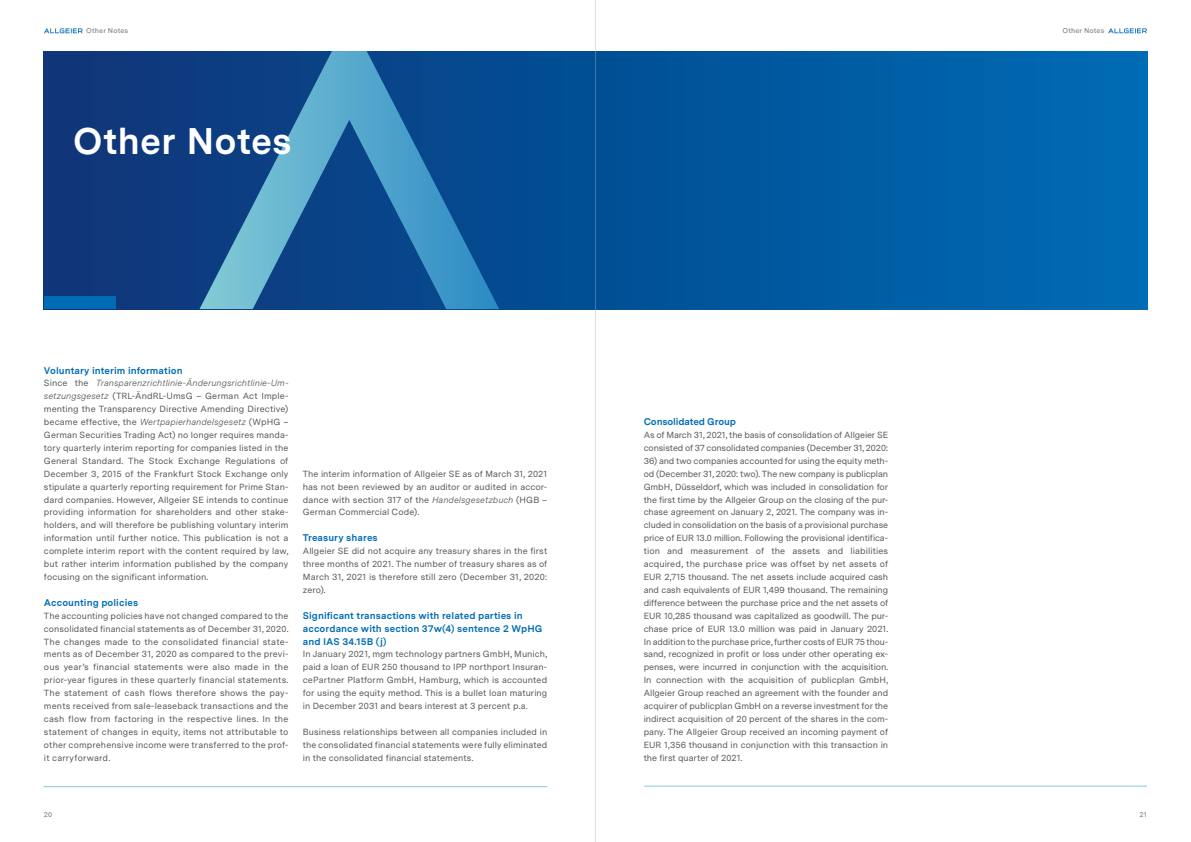
<style>
.page{position:relative;width:1191px;height:842px;background:#fff}
.page>*{position:absolute;margin:0;border:0;box-sizing:border-box;transform-origin:0 0}
.t1{font:700 37px "Messina Sans";color:#fff}
.t2{font:700 9.7px/12.9px "Messina Sans";letter-spacing:.005em;color:#006cb5}
.t3{font:700 9.7px "Messina Sans";letter-spacing:-.015em;color:#006cb5}
.t4{font:8.9px/12.9px "Messina Sans";letter-spacing:.005em;color:#575756;text-align:justify}
.t5{font:600 7px "Messina Sans";letter-spacing:.02em;color:#878787}
.s1{font-style:italic}
</style>
<div class="page">
<svg style="left:44px;top:51px;width:1103px;height:258px;background:#02549a"></svg>
<svg style="left:199px;top:51px;width:300px;height:258px;background:#22639e"></svg>
<div style="left:44px;top:296px;width:72px;height:13px;background:#006cb5"></div>
<hr style="left:644px;top:786px;width:503px;height:1px;background:#84ccd5">
<hr style="left:43px;top:786px;width:504px;height:1px;background:#84ccd5">
<svg style="left:1108px;top:28px;width:38px;height:5px"></svg>
<svg style="left:44px;top:28px;width:39px;height:5px"></svg>
<hr style="left:595px;top:0;width:1px;height:842px;background:#b3b2b2">
<p class="t5" style="left:86px;top:26px;width:43px">Other Notes</p>
<p class="t5" style="left:1062px;top:26px;width:43px">Other Notes</p>
<h1 class="t1" style="left:73px;top:114px;width:220px">Other Notes</h1>
<p class="t2" style="left:44px;top:363px;width:140px">Voluntary interim information</p>
<p class="t4" style="left:44px;top:377px;width:246px">Since the <span class="s1">Transparenzrichtlinie-Änderungsrichtlinie-Um&shy;setzungsgesetz</span> (TRL-ÄndRL-UmsG – German Act Imple&shy;menting the Transparency Directive Amending Directive) became effective, the <span class="s1">Wertpapierhandelsgesetz</span> (WpHG – German Securities Trading Act) no longer requires manda&shy;tory quarterly interim reporting for companies listed in the General Standard. The Stock Exchange Regulations of December 3, 2015 of the Frankfurt Stock Exchange only stipulate a quarterly reporting requirement for Prime Stan&shy;dard companies. However, Allgeier SE intends to continue providing information for shareholders and other stake&shy;holders, and will therefore be publishing voluntary interim information until further notice. This publication is not a complete interim report with the content required by law, but rather interim information published by the company focusing on the significant information.</p>
<p class="t2" style="left:44px;top:595px;width:96px">Accounting policies</p>
<p class="t4" style="left:44px;top:609px;width:246px">The accounting policies have not changed compared to the consolidated financial statements as of December 31, 2020.<br>The changes made to the consolidated financial state&shy;ments as of December 31, 2020 as compared to the previ&shy;ous year’s financial statements were also made in the prior-year figures in these quarterly financial statements.<br>The statement of cash flows therefore shows the pay&shy;ments received from sale-leaseback transactions and the cash flow from factoring in the respective lines. In the statement of changes in equity, items not attributable to other comprehensive income were transferred to the prof&shy;it carryforward.</p>
<p class="t4" style="left:303px;top:467px;width:246px">The interim information of Allgeier SE as of March 31, 2021 has not been reviewed by an auditor or audited in accor&shy;dance with section 317 of the <span class="s1">Handelsgesetzbuch</span> (HGB – German Commercial Code).</p>
<p class="t2" style="left:303px;top:531px;width:76px">Treasury shares</p>
<p class="t4" style="left:303px;top:544px;width:246px">Allgeier SE did not acquire any treasury shares in the first three months of 2021. The number of treasury shares as of March 31, 2021 is therefore still zero (December 31, 2020: zero).</p>
<p class="t2" style="left:303px;top:608px;width:241px">Significant transactions with related parties in accordance with section 37w(4) sentence 2 WpHG and IAS 34.15B (j)</p>
<p class="t4" style="left:303px;top:647px;width:246px">In January 2021, mgm technology partners GmbH, Munich, paid a loan of EUR 250 thousand to IPP northport Insuran&shy;cePartner Platform GmbH, Hamburg, which is accounted for using the equity method. This is a bullet loan maturing in December 2031 and bears interest at 3 percent p.a.</p>
<p class="t4" style="left:303px;top:725px;width:246px">Business relationships between all companies included in the consolidated financial statements were fully eliminated in the consolidated financial statements.</p>
<p class="t3" style="left:643px;top:414px;width:94px">Consolidated Group</p>
<p class="t4" style="left:643px;top:428px;width:246px">As of March 31, 2021, the basis of consolidation of Allgeier SE consisted of 37 consolidated companies (December 31, 2020:</p>
<p class="t4" style="left:643px;top:454px;width:246px">36) and two companies accounted for using the equity meth&shy;od (December 31, 2020: two). The new company is publicplan GmbH, Düsseldorf, which was included in consolidation for the first time by the Allgeier Group on the closing of the pur&shy;chase agreement on January 2, 2021. The company was in&shy;cluded in consolidation on the basis of a provisional purchase price of EUR 13.0 million. Following the provisional identifica&shy;tion and measurement of the assets and liabilities acquired, the purchase price was offset by net assets of EUR 2,715 thousand. The net assets include acquired cash and cash equivalents of EUR 1,499 thousand. The remaining difference between the purchase price and the net assets of EUR 10,285 thousand was capitalized as goodwill. The pur&shy;chase price of EUR 13.0 million was paid in January 2021.<br>In addition to the purchase price, further costs of EUR 75 thou&shy;sand, recognized in profit or loss under other operating ex&shy;penses, were incurred in conjunction with the acquisition.<br>In connection with the acquisition of publicplan GmbH, Allgeier Group reached an agreement with the founder and acquirer of publicplan GmbH on a reverse investment for the indirect acquisition of 20 percent of the shares in the com&shy;pany. The Allgeier Group received an incoming payment of EUR 1,356 thousand in conjunction with this transaction in the first quarter of 2021.</p>
<p class="t5" style="left:44px;top:809px;width:10px">20</p>
<p class="t5" style="left:1139px;top:809px;width:9px">21</p>
</div>
